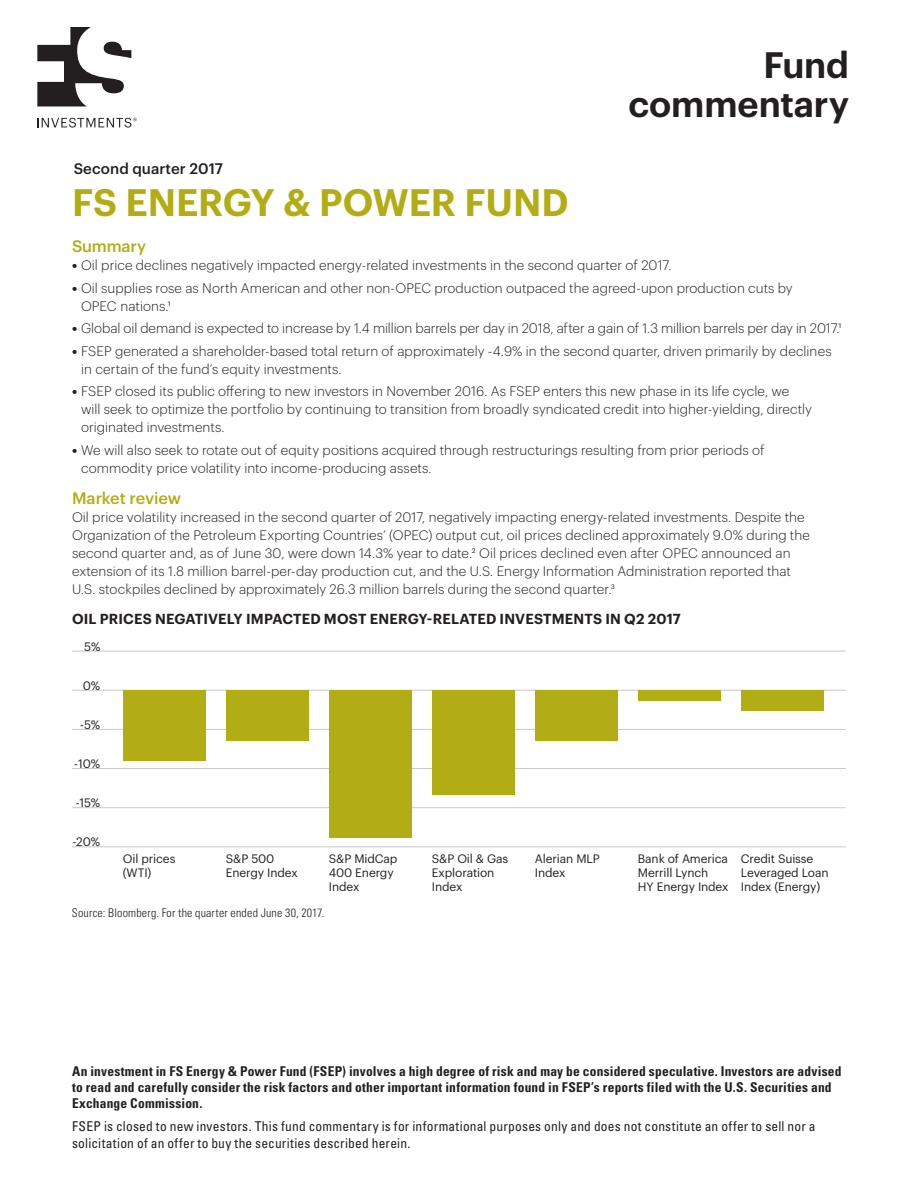
<style>
.page{position:relative;width:918px;height:1188px;background:#fff}
.page>*{position:absolute;margin:0;border:0;box-sizing:border-box;transform-origin:0 0}
.COLLATERAL_DESCRIPTO{font:600 37.5px "Graphik";letter-spacing:-.005em;color:#b2ad15}
.CALLOUT_HEADER{font:600 36px/39px "Graphik";letter-spacing:-.005em;color:#231f20;text-align:right}
.Subhead{font:500 16.35px "Graphik";letter-spacing:-.01em;color:#b2ad15}
.HEADLINE{font:500 15px "Graphik";letter-spacing:.005em;color:#231f20}
.SUBHEAD_2{font:600 14.25px "Graphik";letter-spacing:.01em;color:#231f20}
.Body_copy_smaller{font:300 13.5px/18px "Graphik";letter-spacing:.005em;color:#231f20}
.Disclosure___Source{font:700 condensed 13.5px/16.2px "Univers";letter-spacing:.015em;color:#231f20}
.Disclosure___Source-2{font:condensed 13.5px/16.2px "Univers";letter-spacing:.015em;color:#231f20}
.t1{font:12px/14.4px "Graphik";letter-spacing:-.01em;color:#231f20}
.Disclosure___Source-3{font:300 condensed 12px "Univers";letter-spacing:.015em;color:#231f20}
.s1{font-weight:900}
</style>
<div class="page">
<svg style="left:37px;top:27px;width:94px;height:79px"></svg>
<svg style="left:37px;top:118px;width:100px;height:10px"></svg>
<hr style="left:72px;top:846px;width:774px;height:1px;background:#c7c8ca">
<hr style="left:72px;top:807px;width:774px;height:1px;background:#c7c8ca">
<hr style="left:72px;top:768px;width:774px;height:1px;background:#c7c8ca">
<hr style="left:72px;top:729px;width:774px;height:1px;background:#c7c8ca">
<hr style="left:72px;top:690px;width:774px;height:1px;background:#c7c8ca">
<hr style="left:72px;top:651px;width:774px;height:1px;background:#c7c8ca">
<div style="left:123px;top:690px;width:82px;height:71px;background:#b2ad15"></div>
<div style="left:226px;top:690px;width:82px;height:50px;background:#b2ad15"></div>
<div style="left:329px;top:690px;width:82px;height:148px;background:#b2ad15"></div>
<div style="left:432px;top:690px;width:82px;height:104px;background:#b2ad15"></div>
<div style="left:535px;top:690px;width:82px;height:50px;background:#b2ad15"></div>
<div style="left:638px;top:690px;width:82px;height:10px;background:#b2ad15"></div>
<div style="left:741px;top:690px;width:82px;height:21px;background:#b2ad15"></div>
<p class="CALLOUT_HEADER" style="left:629px;top:42px;width:222px">Fund commentary</p>
<p class="HEADLINE" style="left:74px;top:157px;width:151px">Second quarter 2017</p>
<p class="COLLATERAL_DESCRIPTO" style="left:72px;top:174px;width:498px">FS ENERGY &amp; POWER FUND</p>
<p class="Subhead" style="left:72px;top:234px;width:76px">Summary</p>
<p class="Body_copy_smaller" style="left:72px;top:255px;width:601px"><span class="s1">•</span> Oil price declines negatively impacted energy-related investments in the second quarter of 2017.</p>
<p class="Body_copy_smaller" style="left:81px;top:278px;width:713px;text-indent:-9px"><span class="s1">•</span> Oil supplies rose as North American and other non-OPEC production outpaced the agreed-upon production cuts by<br>OPEC nations.1</p>
<p class="Body_copy_smaller" style="left:72px;top:318px;width:771px"><span class="s1">•</span> Global oil demand is expected to increase by 1.4 million barrels per day in 2018, after a gain of 1.3 million barrels per day in 2017.1</p>
<p class="Body_copy_smaller" style="left:81px;top:341px;width:752px;text-indent:-9px"><span class="s1">•</span> FSEP generated a shareholder-based total return of approximately -4.9% in the second quarter, driven primarily by declines in certain of the fund’s equity investments.</p>
<p class="Body_copy_smaller" style="left:81px;top:381px;width:733px;text-indent:-9px"><span class="s1">•</span> FSEP closed its public offering to new investors in November 2016. As FSEP enters this new phase in its life cycle, we will seek to optimize the portfolio by continuing to transition from broadly syndicated credit into higher-yielding, directly originated investments.</p>
<p class="Body_copy_smaller" style="left:81px;top:440px;width:685px;text-indent:-9px"><span class="s1">•</span> We will also seek to rotate out of equity positions acquired through restructurings resulting from prior periods of commodity price volatility into income-producing assets.</p>
<p class="Subhead" style="left:72px;top:486px;width:111px">Market review</p>
<p class="Body_copy_smaller" style="left:72px;top:507px;width:739px">Oil price volatility increased in the second quarter of 2017, negatively impacting energy-related investments. Despite the Organization of the Petroleum Exporting Countries’ (OPEC) output cut, oil prices declined approximately 9.0% during the second quarter and, as of June 30, were down 14.3% year to date.2 Oil prices declined even after OPEC announced an extension of its 1.8 million barrel-per-day production cut, and the U.S. Energy Information Administration reported that U.S. stockpiles declined by approximately 26.3 million barrels during the second quarter.3</p>
<p class="SUBHEAD_2" style="left:72px;top:608px;width:610px">OIL PRICES NEGATIVELY IMPACTED MOST ENERGY-RELATED INVESTMENTS IN Q2 2017</p>
<p class="t1" style="left:84px;top:638px;width:18px">5%</p>
<p class="t1" style="left:83px;top:677px;width:19px">0%</p>
<p class="t1" style="left:80px;top:716px;width:22px">-5%</p>
<p class="t1" style="left:74px;top:756px;width:28px">-10%</p>
<p class="t1" style="left:76px;top:795px;width:26px">-15%</p>
<p class="t1" style="left:72px;top:834px;width:29px">-20%</p>
<p class="t1" style="left:123px;top:850px;width:54px">Oil prices (WTI)</p>
<p class="t1" style="left:226px;top:850px;width:73px">S&amp;P 500<br>Energy Index</p>
<p class="t1" style="left:329px;top:850px;width:70px">S&amp;P MidCap<br>400 Energy<br>Index</p>
<p class="t1" style="left:432px;top:850px;width:78px">S&amp;P Oil &amp; Gas<br>Exploration<br>Index</p>
<p class="t1" style="left:535px;top:850px;width:66px">Alerian MLP<br>Index</p>
<p class="t1" style="left:638px;top:850px;width:92px">Bank of America<br>Merrill Lynch<br>HY Energy Index</p>
<p class="t1" style="left:741px;top:850px;width:89px">Credit Suisse<br>Leveraged Loan<br>Index (Energy)</p>
<p class="Disclosure___Source-3" style="left:72px;top:906px;width:254px">Source: Bloomberg. For the quarter ended June 30, 2017.</p>
<p class="Disclosure___Source" style="left:72px;top:1063px;width:771px">An investment in FS Energy &amp; Power Fund (FSEP) involves a high degree of risk and may be considered speculative. Investors are advised to read and carefully consider the risk factors and other important information found in FSEP’s reports filed with the U.S. Securities and<br>Exchange Commission.</p>
<p class="Disclosure___Source-2" style="left:72px;top:1118px;width:745px">FSEP is closed to new investors. This fund commentary is for informational purposes only and does not constitute an offer to sell nor a solicitation of an offer to buy the securities described herein.</p>
</div>
